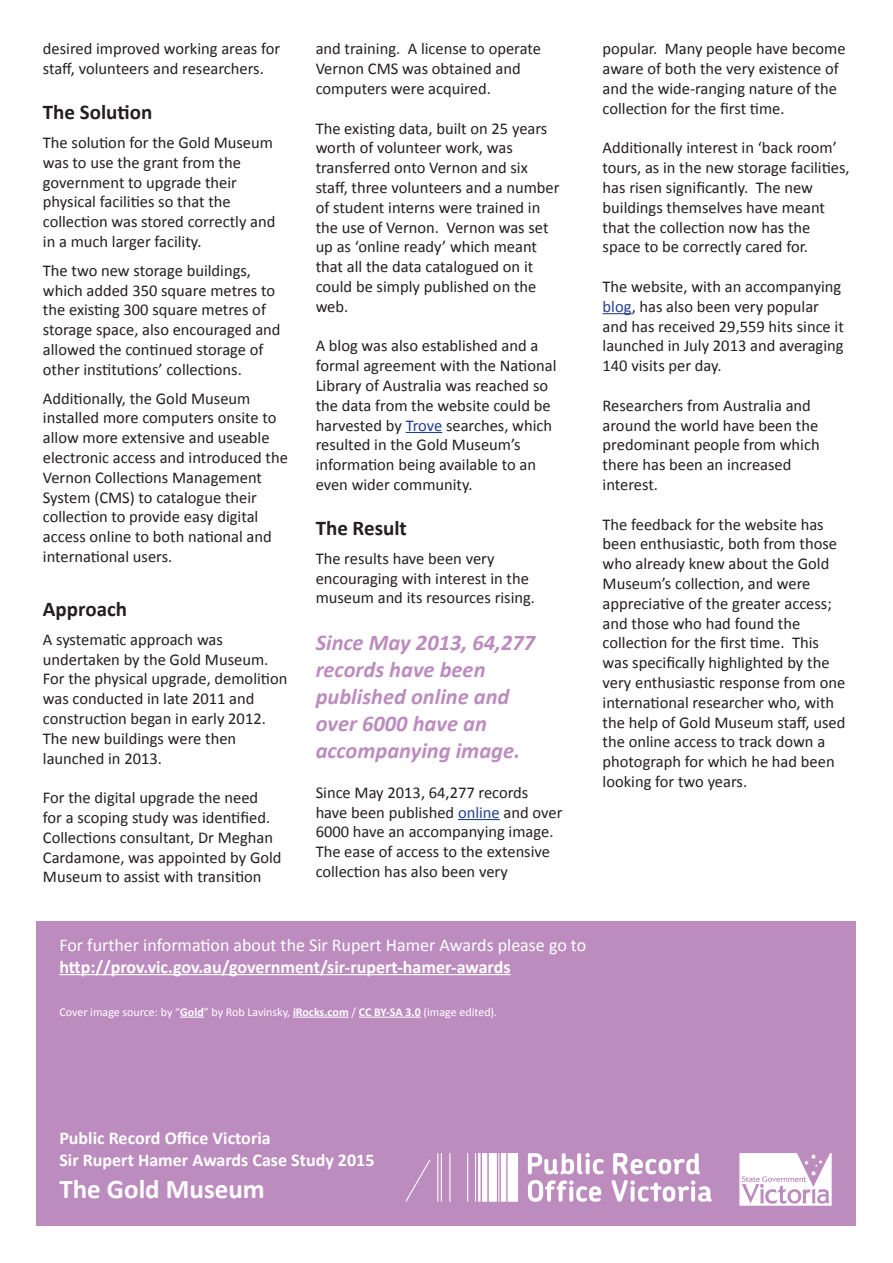
<style>
.page{position:relative;width:893px;height:1263px;background:#fff}
.page>*{position:absolute;margin:0;border:0;box-sizing:border-box;transform-origin:0 0}
.t1{font:700 27px "Calibri";color:#fff}
.t2{font:italic 700 22.5px/27px "Calibri";color:#bd8cbf}
.t3{font:700 21px "Calibri";color:#231f20}
.t4{font:700 18px "Calibri";color:#fff}
.t5{font:18px "Calibri";color:#fff}
.t6{font:16.5px/19.8px "Calibri";color:#231f20}
.t7{font:12px "Calibri";color:#fff}
.s1{color:#253f8e}
.s2{font-weight:700}
</style>
<div class="page">
<div style="left:37px;top:922px;width:819px;height:304px;background:#bd8cbf"></div>
<svg style="left:739px;top:1153px;width:93px;height:53px"></svg>
<svg style="left:405px;top:1153px;width:307px;height:49px"></svg>
<hr style="left:59px;top:974px;width:452px;height:1px;background:#fff">
<svg style="left:180px;top:1017px;width:24px;height:1px"></svg>
<hr style="left:293px;top:1017px;width:56px;height:1px;background:#fff">
<hr style="left:359px;top:1017px;width:62px;height:1px;background:#fff">
<hr style="left:406px;top:432px;width:36px;height:1px;background:#253f8e">
<hr style="left:458px;top:819px;width:42px;height:1px;background:#253f8e">
<svg style="left:603px;top:313px;width:29px;height:1px"></svg>
<p class="t6" style="left:43px;top:39px;width:239px">desired improved working areas for staff, volunteers and researchers.</p>
<p class="t3" style="left:43px;top:97px;width:111px">The Solution</p>
<p class="t6" style="left:43px;top:132px;width:234px">The solution for the Gold Museum was to use the grant from the government to upgrade their physical facilities so that the collection was stored correctly and in a much larger facility.</p>
<p class="t6" style="left:43px;top:260px;width:239px">The two new storage buildings, which added 350 square metres to the existing 300 square metres of storage space, also encouraged and allowed the continued storage of other institutions’ collections.</p>
<p class="t6" style="left:43px;top:388px;width:247px">Additionally, the Gold Museum installed more computers onsite to allow more extensive and useable electronic access and introduced the<br>Vernon Collections Management<br>System (CMS) to catalogue their collection to provide easy digital access online to both national and international users.</p>
<p class="t3" style="left:43px;top:594px;width:86px">Approach</p>
<p class="t6" style="left:43px;top:629px;width:246px">A systematic approach was undertaken by the Gold Museum.<br>For the physical upgrade, demolition was conducted in late 2011 and construction began in early 2012.<br>The new buildings were then launched in 2013.</p>
<p class="t6" style="left:43px;top:787px;width:240px">For the digital upgrade the need<br>for a scoping study was identified.<br>Collections consultant, Dr Meghan Cardamone, was appointed by Gold Museum to assist with transition</p>
<p class="t6" style="left:316px;top:39px;width:227px">and training. A license to operate<br>Vernon CMS was obtained and computers were acquired.</p>
<p class="t6" style="left:316px;top:118px;width:245px">The existing data, built on 25 years worth of volunteer work, was transferred onto Vernon and six staff, three volunteers and a number of student interns were trained in the use of Vernon. Vernon was set up as ‘online ready’ which meant that all the data catalogued on it could be simply published on the web.</p>
<p class="t6" style="left:316px;top:336px;width:242px">A blog was also established and a formal agreement with the National<br>Library of Australia was reached so the data from the website could be harvested by <span class="s1">Trove</span> searches, which resulted in the Gold Museum’s information being available to an even wider community.</p>
<p class="t3" style="left:316px;top:513px;width:93px">The Result</p>
<p class="t6" style="left:316px;top:548px;width:221px">The results have been very encouraging with interest in the museum and its resources rising.</p>
<p class="t2" style="left:316px;top:628px;width:221px">Since May 2013, 64,277 records have been published online and over 6000 have an accompanying image.</p>
<p class="t6" style="left:316px;top:782px;width:248px">Since May 2013, 64,277 records have been published <span class="s1">online</span> and over<br>6000 have an accompanying image.<br>The ease of access to the extensive collection has also been very</p>
<p class="t6" style="left:603px;top:39px;width:245px">popular. Many people have become aware of both the very existence of and the wide-ranging nature of the collection for the first time.</p>
<p class="t6" style="left:603px;top:138px;width:249px">Additionally interest in ‘back room’ tours, as in the new storage facilities, has risen significantly. The new buildings themselves have meant that the collection now has the space to be correctly cared for.</p>
<p class="t6" style="left:603px;top:276px;width:243px">The website, with an accompanying <span class="s1">blog</span>, has also been very popular and has received 29,559 hits since it launched in July 2013 and averaging<br>140 visits per day.</p>
<p class="t6" style="left:603px;top:395px;width:219px">Researchers from Australia and around the world have been the predominant people from which there has been an increased interest.</p>
<p class="t6" style="left:603px;top:514px;width:244px">The feedback for the website has been enthusiastic, both from those who already knew about the Gold<br>Museum’s collection, and were appreciative of the greater access; and those who had found the collection for the first time. This was specifically highlighted by the very enthusiastic response from one international researcher who, with the help of Gold Museum staff, used the online access to track down a photograph for which he had been looking for two years.</p>
<p class="t5" style="left:59px;top:932px;width:528px">For further information about the Sir Rupert Hamer Awards please go to</p>
<p class="t4" style="left:59px;top:954px;width:453px">http://prov.vic.gov.au/government/sir-rupert-hamer-awards</p>
<p class="t7" style="left:59px;top:1003px;width:439px">Cover image source: by “<span class="s2">Gold</span>” by Rob Lavinsky, <span class="s2">iRocks.com</span> / <span class="s2">CC BY-SA 3.0</span> (image edited).</p>
<p class="t4" style="left:59px;top:1126px;width:213px">Public Record Office Victoria</p>
<p class="t4" style="left:59px;top:1147px;width:317px">Sir Rupert Hamer Awards Case Study 2015</p>
<p class="t1" style="left:59px;top:1170px;width:207px">The Gold Museum</p>
</div>
